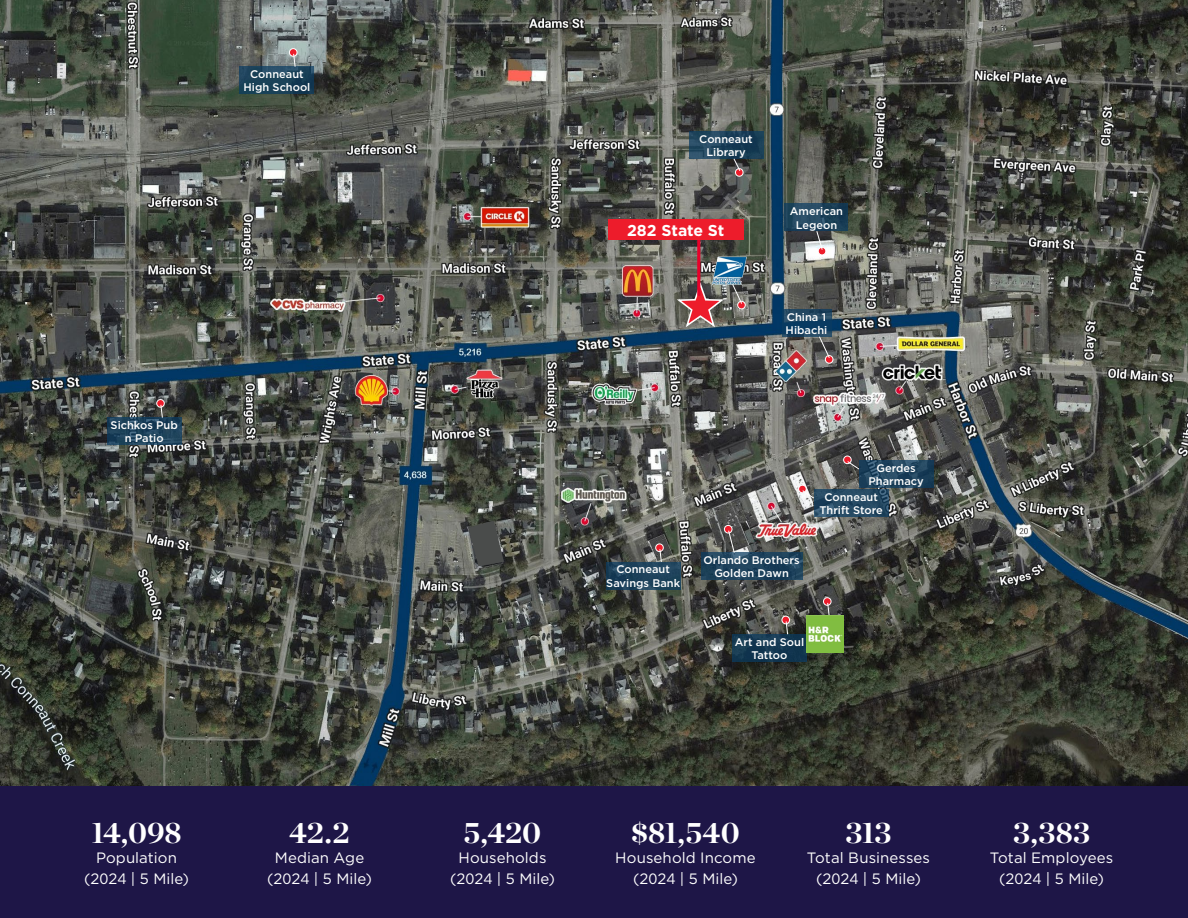
<style>
.page{position:relative;width:1188px;height:918px;background:#fff}
.page>*{position:absolute;margin:0;border:0;box-sizing:border-box;transform-origin:0 0}
.t1{font:700 30px "Chronicle Display";letter-spacing:-.005em;color:#fff}
.t2{font:700 15.75px "Gotham";letter-spacing:-.005em;color:#fff}
.t3{font:15px/20.7px "Gotham";letter-spacing:.005em;color:#fff;text-align:center}
.t4{font:500 11.1px/13.2px "Gotham";color:#fff;text-align:center}
</style>
<div class="page">
<div style="left:0;top:785px;width:1188px;height:133px;background:#1e1647"></div>
<img style="left:0;top:0;width:1188px;height:786px">
<div style="left:608px;top:220px;width:135px;height:20px;background:#ed1c2b"></div>
<svg style="left:606px;top:562px;width:74px;height:27px;background:#1d425b"></svg>
<svg style="left:107px;top:418px;width:74px;height:27px;background:#1f435d"></svg>
<svg style="left:814px;top:490px;width:74px;height:27px;background:#264a64"></svg>
<svg style="left:859px;top:460px;width:74px;height:28px;background:#21455f"></svg>
<svg style="left:782px;top:309px;width:49px;height:28px"></svg>
<svg style="left:785px;top:204px;width:63px;height:27px;background:#1f435c"></svg>
<div style="left:732px;top:634px;width:75px;height:28px;background:linear-gradient(to right,#163b53,#10344f)"></div>
<svg style="left:701px;top:553px;width:101px;height:27px;background:#1e425c"></svg>
<hr style="left:697px;top:240px;width:3px;height:56px;background:#e9002a">
<div style="left:656px;top:544px;width:7px;height:8px;background:#ed1c2b;border-radius:50%"></div>
<div style="left:655px;top:544px;width:9px;height:8px;border:1px solid #fff;border-radius:50%"></div>
<svg style="left:659px;top:549px;width:3px;height:14px"></svg>
<div style="left:157px;top:400px;width:7px;height:7px;background:#ed1c2b;border-radius:50%"></div>
<div style="left:156px;top:399px;width:9px;height:9px;border:1px solid #fff;border-radius:50%"></div>
<svg style="left:160px;top:404px;width:3px;height:14px"></svg>
<div style="left:799px;top:485px;width:7px;height:8px;background:#ed1c2b;border-radius:50%"></div>
<div style="left:798px;top:485px;width:9px;height:8px;border:1px solid #fff;border-radius:50%"></div>
<svg style="left:802px;top:490px;width:13px;height:9px"></svg>
<div style="left:844px;top:456px;width:7px;height:8px;background:#ed1c2b;border-radius:50%"></div>
<div style="left:843px;top:456px;width:9px;height:8px;border:1px solid #fff;border-radius:50%"></div>
<svg style="left:847px;top:460px;width:13px;height:10px"></svg>
<div style="left:825px;top:356px;width:8px;height:7px;background:#ed1c2b;border-radius:50%"></div>
<div style="left:825px;top:355px;width:8px;height:9px;border:1px solid #fff;border-radius:50%"></div>
<svg style="left:818px;top:336px;width:12px;height:23px"></svg>
<div style="left:818px;top:247px;width:8px;height:8px;background:#ed1c2b;border-radius:50%"></div>
<div style="left:818px;top:247px;width:8px;height:8px;border:1px solid #fff;border-radius:50%"></div>
<svg style="left:816px;top:230px;width:7px;height:21px"></svg>
<div style="left:738px;top:301px;width:7px;height:8px;background:#ed1c2b;border-radius:50%"></div>
<div style="left:737px;top:301px;width:9px;height:8px;border:1px solid #fff;border-radius:50%"></div>
<svg style="left:674px;top:281px;width:69px;height:48px;background:#866363"></svg>
<div style="left:782px;top:616px;width:8px;height:8px;background:#ed1c2b;border-radius:50%"></div>
<div style="left:782px;top:616px;width:8px;height:8px;border:1px solid #fff;border-radius:50%"></div>
<svg style="left:785px;top:621px;width:3px;height:14px"></svg>
<div style="left:724px;top:525px;width:8px;height:8px;background:#ed1c2b;border-radius:50%"></div>
<div style="left:724px;top:525px;width:8px;height:8px;border:1px solid #fff;border-radius:50%"></div>
<svg style="left:728px;top:530px;width:7px;height:24px"></svg>
<div style="left:823px;top:598px;width:8px;height:7px;background:#ed1c2b;border-radius:50%"></div>
<div style="left:823px;top:597px;width:8px;height:9px;border:1px solid #fff;border-radius:50%"></div>
<svg style="left:827px;top:602px;width:3px;height:14px"></svg>
<img style="left:807px;top:616px;width:36px;height:37px">
<img style="left:711px;top:255px;width:37px;height:33px">
<svg style="left:689px;top:131px;width:74px;height:28px;background:#1e425b"></svg>
<svg style="left:733px;top:158px;width:12px;height:20px"></svg>
<svg style="left:240px;top:67px;width:74px;height:27px;background:#1a4158"></svg>
<div style="left:289px;top:49px;width:8px;height:7px;background:#ed1c2b;border-radius:50%"></div>
<div style="left:289px;top:48px;width:8px;height:9px;border:1px solid #fff;border-radius:50%"></div>
<svg style="left:293px;top:53px;width:3px;height:15px"></svg>
<svg style="left:469px;top:521px;width:35px;height:45px;background:#4f514f"></svg>
<p class="t4" style="left:244px;top:67px;width:68px">Conneaut<br>High School</p>
<p class="t4" style="left:111px;top:418px;width:69px">Sichkos Pub n Patio</p>
<h1 class="t1" style="left:91px;top:808px;width:92px">14,098</h1>
<h3 class="t3" style="left:84px;top:847px;width:106px">Population (2024 | 5 Mile)</h3>
<h1 class="t1" style="left:289px;top:808px;width:62px">42.2</h1>
<h3 class="t3" style="left:267px;top:847px;width:106px">Median Age (2024 | 5 Mile)</h3>
<p class="t4" style="left:699px;top:132px;width:55px">Conneaut<br>Library</p>
<h2 class="t2" style="left:627px;top:220px;width:99px">282 State St</h2>
<p class="t4" style="left:790px;top:205px;width:55px">American<br>Legeon</p>
<p class="t4" style="left:786px;top:310px;width:43px;text-align:left">China 1<br>Hibachi</p>
<p class="t4" style="left:869px;top:461px;width:57px">Gerdes<br>Pharmacy</p>
<p class="t4" style="left:820px;top:490px;width:65px">Conneaut<br>Thrift Store</p>
<p class="t4" style="left:606px;top:563px;width:75px">Conneaut<br>Savings Bank</p>
<p class="t4" style="left:704px;top:554px;width:98px">Orlando Brothers<br>Golden Dawn</p>
<p class="t4" style="left:735px;top:635px;width:71px">Art and Soul<br>Tattoo</p>
<h1 class="t1" style="left:464px;top:808px;width:79px">5,420</h1>
<h3 class="t3" style="left:450px;top:847px;width:106px">Households (2024 | 5 Mile)</h3>
<h1 class="t1" style="left:631px;top:808px;width:110px">$81,540</h1>
<h3 class="t3" style="left:615px;top:847px;width:142px">Household Income (2024 | 5 Mile)</h3>
<h1 class="t1" style="left:846px;top:808px;width:47px">313</h1>
<h3 class="t3" style="left:807px;top:847px;width:125px">Total Businesses (2024 | 5 Mile)</h3>
<h1 class="t1" style="left:1013px;top:808px;width:78px">3,383</h1>
<h3 class="t3" style="left:990px;top:847px;width:125px">Total Employees (2024 | 5 Mile)</h3>
</div>
